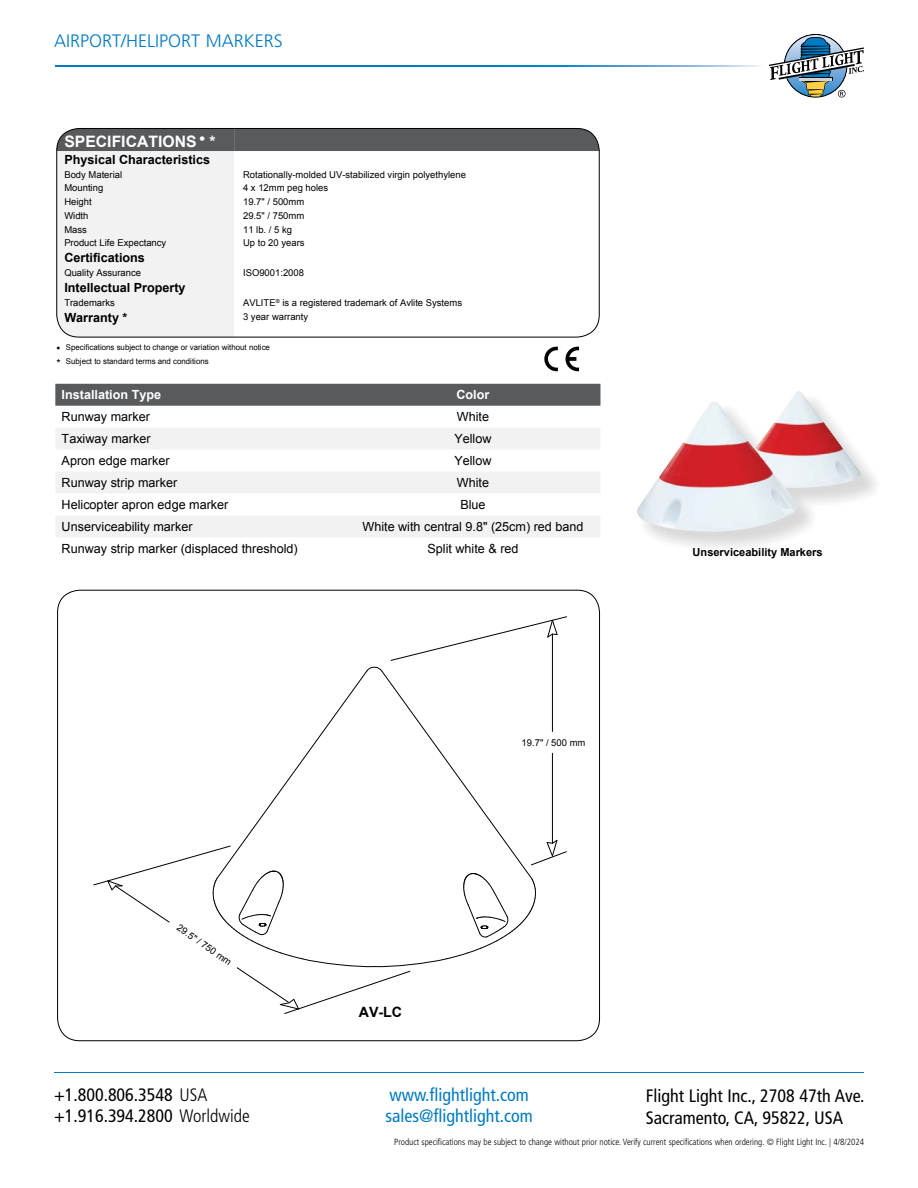
<style>
.page{position:relative;width:918px;height:1188px;background:#fff}
.page>*{position:absolute;margin:0;border:0;box-sizing:border-box;transform-origin:0 0}
.t1{font:condensed 18px/21.6px "Frutiger LT Std";color:#000}
.t2{font:condensed 18px/21.6px "Frutiger LT Std";color:#007ac2}
.t3{font:300 18px "Frutiger LT Std";color:#007ac2}
.t4{font:700 15.75px "Arial";color:#fff}
.t5{font:700 14.25px "Arial";color:#000}
.t6{font:12.6px "Arial";color:#000}
.t7{font:700 12.6px "Arial";color:#000}
.t8{font:700 12.6px "Arial";color:#fff}
.t9{font:700 11.1px "Arial";color:#000}
.t10{font:11.1px "Arial";color:#000}
.t11{font:9.45px "Arial";color:#000}
.t12{font:300 condensed 9px "Frutiger LT Std";color:#000}
.t13{font:7.95px "Arial";color:#000}
.s1{font-size:11.1px}
.s2{font-weight:300}
</style>
<div class="page">
<svg style="left:56px;top:66px;width:705px;height:1px"></svg>
<hr style="left:54px;top:1073px;width:810px;height:1px;background:#007ac2">
<svg style="left:769px;top:34px;width:95px;height:64px"></svg>
<svg style="left:544px;top:347px;width:14px;height:24px"></svg>
<svg style="left:566px;top:347px;width:13px;height:24px"></svg>
<div style="left:55px;top:384px;width:545px;height:22px;background:#595a5c"></div>
<svg style="left:56px;top:428px;width:544px;height:109px;fill:#f2f2f3"></svg>
<svg style="left:649px;top:465px;width:227px;height:83px"></svg>
<img style="left:637px;top:391px;width:227px;height:141px">
<svg style="left:93px;top:616px;width:474px;height:398px"></svg>
<svg style="left:57px;top:128px;width:542px;height:209px"></svg>
<svg style="left:234px;top:151px;width:365px;height:186px"></svg>
<div style="left:57px;top:128px;width:542px;height:209px;border:1px solid #000;border-radius:22px"></div>
<h1 class="t3" style="left:54px;top:31px;width:230px">AIRPORT/HELIPORT MARKERS</h1>
<h2 class="t4" style="left:64px;top:131px;width:153px">SPECIFICATIONS • *</h2>
<h3 class="t7" style="left:64px;top:151px;width:147px">Physical Characteristics</h3>
<p class="t11" style="left:64px;top:168px;width:59px">Body Material</p>
<p class="t11" style="left:243px;top:168px;width:224px">Rotationally-molded UV-stabilized virgin polyethylene</p>
<p class="t11" style="left:64px;top:182px;width:40px">Mounting</p>
<p class="t11" style="left:243px;top:182px;width:87px">4 x 12mm peg holes</p>
<p class="t11" style="left:64px;top:196px;width:29px">Height</p>
<p class="t11" style="left:243px;top:196px;width:63px">19.7" / 500mm</p>
<p class="t11" style="left:64px;top:209px;width:26px">Width</p>
<p class="t11" style="left:243px;top:209px;width:63px">29.5" / 750mm</p>
<p class="t11" style="left:64px;top:223px;width:24px">Mass</p>
<p class="t11" style="left:243px;top:223px;width:50px">11 lb. / 5 kg</p>
<p class="t11" style="left:64px;top:237px;width:103px">Product Life Expectancy</p>
<p class="t11" style="left:243px;top:237px;width:63px">Up to 20 years</p>
<p class="t11" style="left:64px;top:267px;width:78px">Quality Assurance</p>
<p class="t11" style="left:243px;top:267px;width:62px">ISO9001:2008</p>
<h3 class="t7" style="left:64px;top:279px;width:123px">Intellectual Property</h3>
<p class="t11" style="left:64px;top:296px;width:52px">Trademarks</p>
<p class="t11" style="left:243px;top:296px;width:221px">AVLITE<sup>®</sup> is a registered trademark of Avlite Systems</p>
<h3 class="t7" style="left:64px;top:309px;width:65px">Warranty *</h3>
<p class="t11" style="left:243px;top:310px;width:67px">3 year warranty</p>
<p class="t13" style="left:66px;top:342px;width:206px">Specifications subject to change or variation without notice</p>
<h3 class="t7" style="left:64px;top:250px;width:82px">Certifications</h3>
<p class="t10" style="left:56px;top:341px;width:5px">•</p>
<p class="t13" style="left:56px;top:356px;width:154px"><span class="s1">*</span> Subject to standard terms and conditions</p>
<h3 class="t8" style="left:62px;top:387px;width:101px">Installation Type</h3>
<h3 class="t8" style="left:456px;top:387px;width:34px">Color</h3>
<h3 class="t6" style="left:62px;top:409px;width:90px">Runway marker</h3>
<h3 class="t6" style="left:457px;top:409px;width:34px">White</h3>
<h3 class="t6" style="left:62px;top:431px;width:90px">Taxiway marker</h3>
<h3 class="t6" style="left:454px;top:431px;width:39px">Yellow</h3>
<h3 class="t6" style="left:62px;top:453px;width:109px">Apron edge marker</h3>
<h3 class="t6" style="left:454px;top:453px;width:39px">Yellow</h3>
<h3 class="t6" style="left:62px;top:475px;width:117px">Runway strip marker</h3>
<h3 class="t6" style="left:457px;top:475px;width:34px">White</h3>
<h3 class="t6" style="left:62px;top:496px;width:168px">Helicopter apron edge marker</h3>
<h3 class="t6" style="left:460px;top:496px;width:27px">Blue</h3>
<h3 class="t6" style="left:62px;top:518px;width:133px">Unserviceability marker</h3>
<h3 class="t6" style="left:362px;top:518px;width:223px">White with central 9.8" (25cm) red band</h3>
<h3 class="t6" style="left:62px;top:540px;width:238px">Runway strip marker (displaced threshold)</h3>
<h3 class="t6" style="left:427px;top:540px;width:93px">Split white &amp; red</h3>
<p class="t9" style="left:693px;top:544px;width:132px">Unserviceability Markers</p>
<p class="t11" style="left:182px;top:921px;width:65px;rotate:35deg">29.5" / 750 mm</p>
<h1 class="t1" style="left:54px;top:1084px;width:197px">+1.800.806.3548 <span class="s2">USA </span>+1.916.394.2800 <span class="s2">Worldwide</span></h1>
<h3 class="t5" style="left:359px;top:1003px;width:45px">AV-LC</h3>
<p class="t11" style="left:522px;top:737px;width:65px">19.7" / 500 mm</p>
<h1 class="t2" style="left:385px;top:1084px;width:149px">www.flightlight.com sales@flightlight.com</h1>
<h1 class="t1" style="left:646px;top:1085px;width:220px">Flight Light Inc., 2708 47th Ave.<br>Sacramento, CA, 95822, USA</h1>
<p class="t12" style="left:394px;top:1137px;width:471px">Product specifications may be subject to change without prior notice. Verify current specifications when ordering. © Flight Light Inc. | 4/8/2024</p>
</div>
